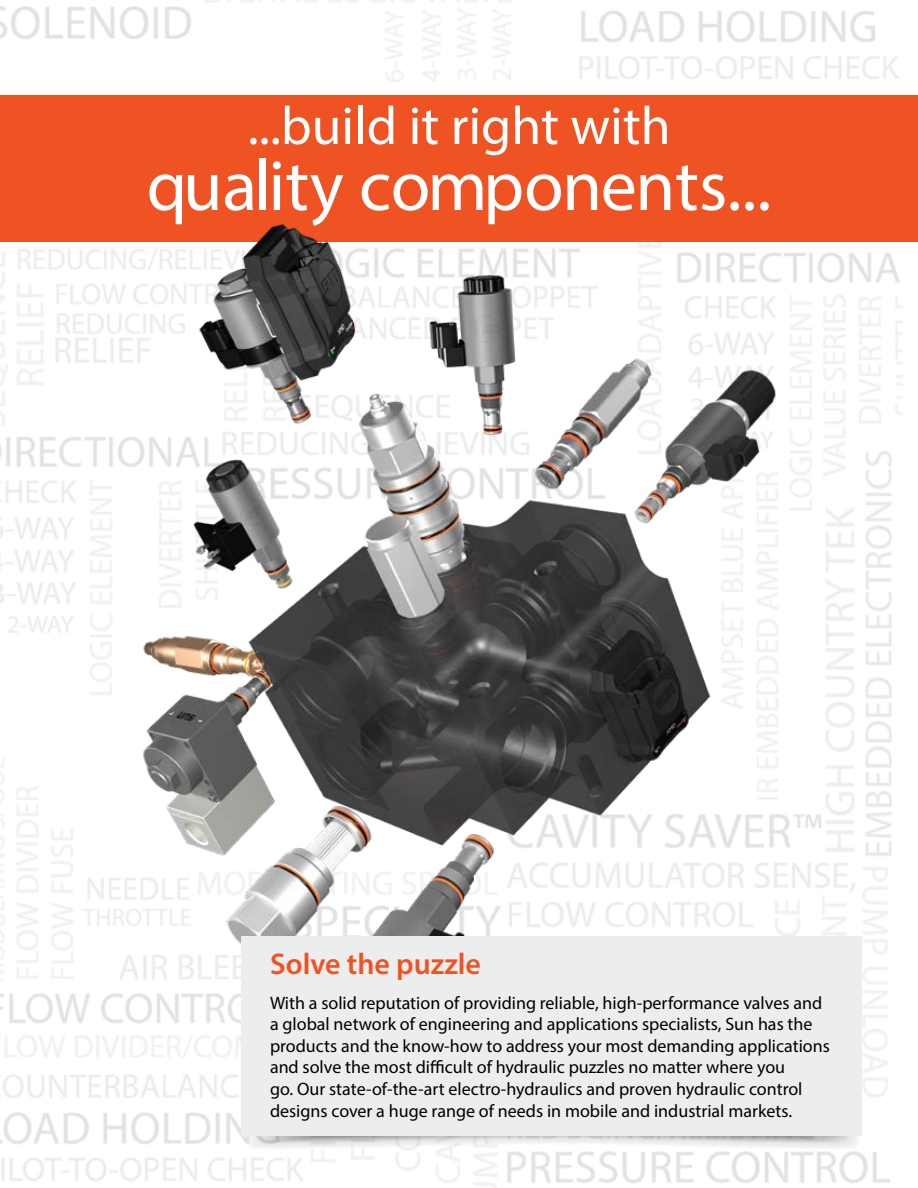
<style>
.page{position:relative;width:918px;height:1188px;background:#fff}
.page>*{position:absolute;margin:0;border:0;box-sizing:border-box;transform-origin:0 0}
.t1{font:72px "Myriad Pro";letter-spacing:-.02em;color:#fff}
.t2{font:54px "Myriad Pro";color:#fff}
.t3{font:600 30px "Myriad Pro";color:#f05323}
.t4{font:18px/21.6px "Myriad Pro";color:#000}
</style>
<div class="page">
<img style="left:0;top:0;width:899px;height:1188px">
<svg style="left:246px;top:1136px;width:616px;height:15px"></svg>
<div style="left:0;top:95px;width:918px;height:147px;background:#f05323"></div>
<img style="left:16px;top:223px;width:887px;height:876px">
<div style="left:242px;top:936px;width:620px;height:200px;background:#eceded"></div>
<h2 class="t2" style="left:247px;top:93px;width:425px">...build it right with</h2>
<h1 class="t1" style="left:147px;top:141px;width:626px">quality components...</h1>
<h3 class="t3" style="left:270px;top:944px;width:213px">Solve the puzzle</h3>
<p class="t4" style="left:270px;top:991px;width:561px">With a solid reputation of providing reliable, high-performance valves and a global network of engineering and applications specialists, Sun has the products and the know-how to address your most demanding applications and solve the most difficult of hydraulic puzzles no matter where you<br>go. Our state-of-the-art electro-hydraulics and proven hydraulic control designs cover a huge range of needs in mobile and industrial markets.</p>
</div>
